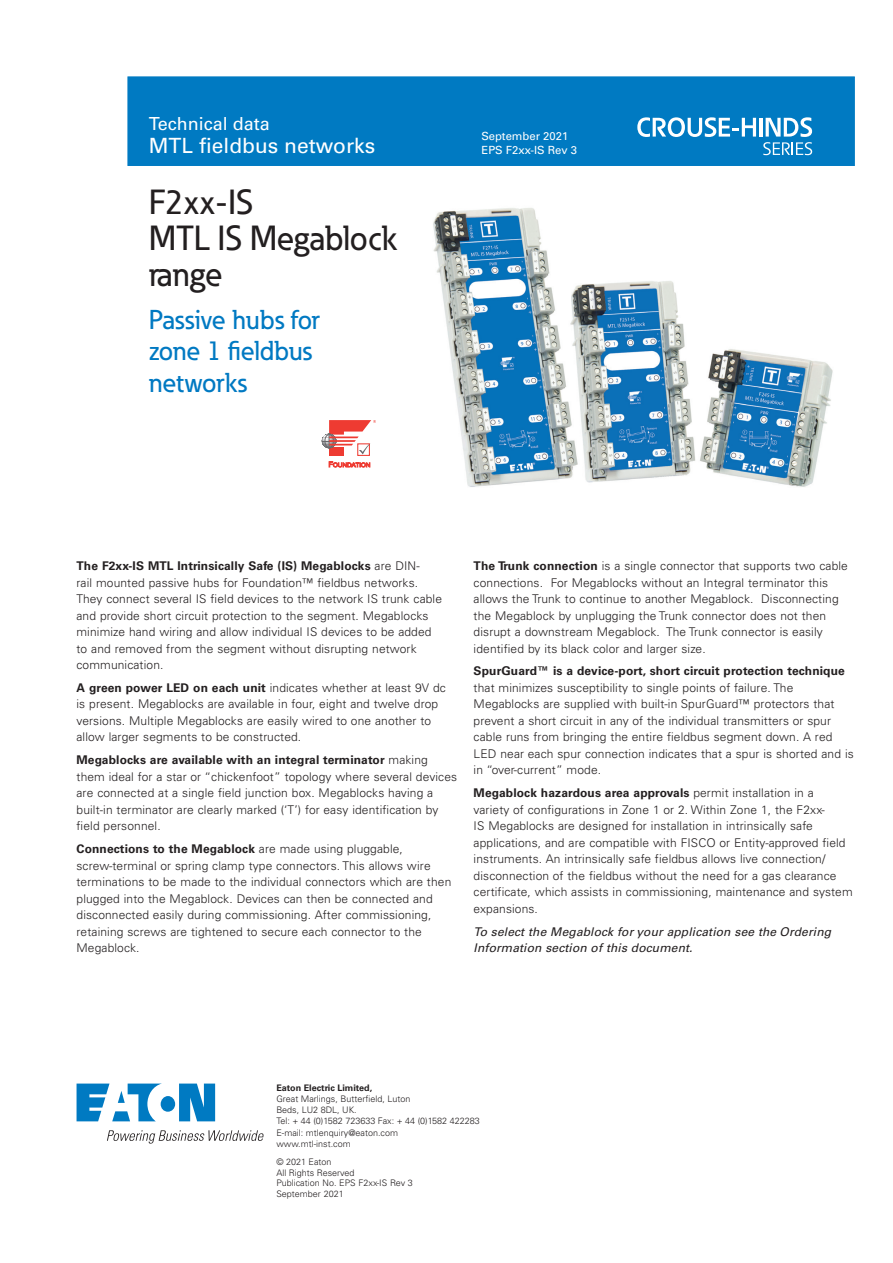
<style>
.page{position:relative;width:893px;height:1263px;background:#fff}
.page>*{position:absolute;margin:0;border:0;box-sizing:border-box;transform-origin:0 0}
.Front_Title_2{font:500 34.5px/36px "Eaton";color:#231f20}
.t1{font:500 27px/31.5px "Eaton";color:#0079c2}
.t2{font:21px "Univers LT Pro 55 Roman";color:#fff}
.t3{font:18px "Univers LT Pro 55 Roman";color:#fff}
.Intro_text{font:300 12px/16.5px "Univers LT Pro 45";letter-spacing:.01em;color:#231f20}
.Intro_text-2{font:italic 12px/16.5px "Univers LT Pro 55";letter-spacing:.01em;color:#231f20}
.t4{font:11.25px/14px "Univers LT Pro 55 Roman";color:#fff}
.t5{font:300 9px/11.2px "Univers LT Pro 45";color:#231f20}
.t6{font:700 9px "Univers LT Pro 65";color:#231f20}
.s1{font-family:"Univers LT Pro 65";font-weight:700}
</style>
<div class="page">
<div style="left:128px;top:77px;width:727px;height:89px;background:#007ac2"></div>
<svg style="left:77px;top:1083px;width:138px;height:38px"></svg>
<svg style="left:107px;top:1130px;width:157px;height:13px"></svg>
<svg style="left:637px;top:117px;width:119px;height:20px"></svg>
<hr style="left:759px;top:118px;width:3px;height:19px;background:#fff">
<svg style="left:763px;top:117px;width:49px;height:38px"></svg>
<img style="left:433px;top:208px;width:400px;height:279px">
<div style="left:329px;top:447px;width:15px;height:9px;background:#ee3b32"></div>
<div style="left:357px;top:443px;width:13px;height:13px;border:1px solid #ee3b32"></div>
<svg style="left:329px;top:462px;width:41px;height:5px"></svg>
<svg style="left:322px;top:420px;width:54px;height:34px"></svg>
<h3 class="t3" style="left:149px;top:113px;width:122px">Technical data</h3>
<h3 class="t2" style="left:149px;top:133px;width:228px">MTL fieldbus networks</h3>
<p class="Front_Title_2" style="left:149px;top:183px;width:106px">F2xx-IS</p>
<p class="Front_Title_2" style="left:149px;top:219px;width:250px">MTL IS Megablock range</p>
<p class="t1" style="left:149px;top:304px;width:173px">Passive hubs for zone 1 fieldbus</p>
<p class="t1" style="left:149px;top:367px;width:100px">networks</p>
<p class="t4" style="left:482px;top:129px;width:97px">September 2021<br>EPS F2xx-IS Rev 3</p>
<p class="Intro_text" style="left:77px;top:557px;width:367px"><span class="s1">The F2xx-IS MTL Intrinsically Safe (IS) Megablocks</span> are DIN-<br>rail mounted passive hubs for Foundation™ fieldbus networks.<br>They connect several IS field devices to the network IS trunk cable and provide short circuit protection to the segment. Megablocks minimize hand wiring and allow individual IS devices to be added to and removed from the segment without disrupting network communication.</p>
<p class="Intro_text" style="left:77px;top:679px;width:371px"><span class="s1">A green power LED on each unit</span> indicates whether at least 9V dc is present. Megablocks are available in four, eight and twelve drop versions. Multiple Megablocks are easily wired to one another to allow larger segments to be constructed.</p>
<p class="Intro_text" style="left:77px;top:752px;width:382px"><span class="s1">Megablocks are available with an integral terminator</span> making them ideal for a star or “chickenfoot” topology where several devices are connected at a single field junction box. Megablocks having a built-in terminator are clearly marked (‘T’) for easy identification by field personnel.</p>
<p class="Intro_text" style="left:77px;top:841px;width:376px"><span class="s1">Connections to the Megablock</span> are made using pluggable, screw-terminal or spring clamp type connectors. This allows wire terminations to be made to the individual connectors which are then plugged into the Megablock. Devices can then be connected and disconnected easily during commissioning. After commissioning, retaining screws are tightened to secure each connector to the Megablock.</p>
<p class="Intro_text" style="left:474px;top:557px;width:376px"><span class="s1">The Trunk connection</span> is a single connector that supports two cable connections. For Megablocks without an Integral terminator this allows the Trunk to continue to another Megablock. Disconnecting the Megablock by unplugging the Trunk connector does not then disrupt a downstream Megablock. The Trunk connector is easily identified by its black color and larger size.</p>
<p class="Intro_text" style="left:474px;top:663px;width:382px"><span class="s1">SpurGuard™ is a device-port, short circuit protection technique </span>that minimizes susceptibility to single points of failure. The Megablocks are supplied with built-in SpurGuard™ protectors that prevent a short circuit in any of the individual transmitters or spur cable runs from bringing the entire fieldbus segment down. A red LED near each spur connection indicates that a spur is shorted and is in “over-current” mode.</p>
<p class="Intro_text" style="left:474px;top:785px;width:381px"><span class="s1">Megablock hazardous area approvals</span> permit installation in a<br>variety of configurations in Zone 1 or 2. Within Zone 1, the F2xx-<br>IS Megablocks are designed for installation in intrinsically safe applications, and are compatible with FISCO or Entity-approved field instruments. An intrinsically safe fieldbus allows live connection/ disconnection of the fieldbus without the need for a gas clearance certificate, which assists in commissioning, maintenance and system expansions.</p>
<p class="Intro_text-2" style="left:474px;top:923px;width:359px">To select the Megablock for your application see the Ordering<br>Information section of this document.</p>
<p class="t6" style="left:276px;top:1082px;width:97px">Eaton Electric Limited,</p>
<p class="t5" style="left:276px;top:1093px;width:205px">Great Marlings, Butterfield, Luton<br>Beds, LU2 8DL, UK.<br>Tel: + 44 (0)1582 723633 Fax: + 44 (0)1582 422283<br>E-mail: mtlenquiry@eaton.com<br>www.mtl-inst.com</p>
<p class="t5" style="left:276px;top:1156px;width:138px;line-height:10.8px">© 2021 Eaton<br>All Rights Reserved<br>Publication No. EPS F2xx-IS Rev 3<br>September 2021</p>
</div>
